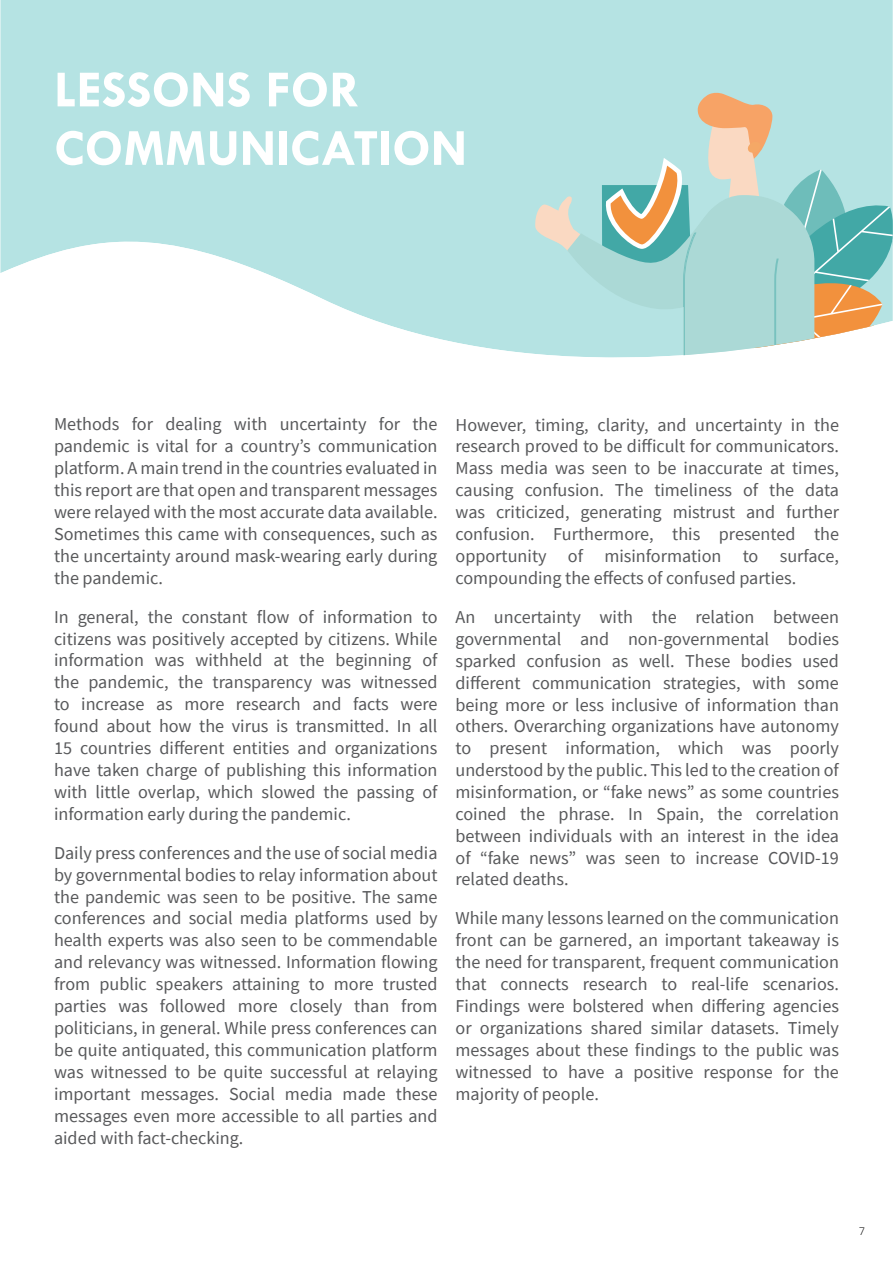
<style>
.page{position:relative;width:893px;height:1263px;background:#fff}
.page>*{position:absolute;margin:0;border:0;box-sizing:border-box;transform-origin:0 0}
.t1{font:700 52.5px/58.5px "Tw Cen";color:#fff}
.t2{font:18.15px/21.9px "Source Sans Pro";color:#58595b;text-align:justify}
.t3{font:300 10.5px "Roboto";color:#000}
</style>
<div class="page">
<svg style="left:0;top:0;width:893px;height:354px;fill:#b5e3e3"></svg>
<svg style="left:534px;top:92px;width:359px;height:266px;background:#b2d6ce"></svg>
<h1 class="t1" style="left:54px;top:59px;width:415px">LESSONS FOR<br>COMMUNICATION</h1>
<p class="t2" style="left:54px;top:413px;width:385px">Methods for dealing with uncertainty for the pandemic is vital for a country’s communication platform. A main trend in the countries evaluated in this report are that open and transparent messages were relayed with the most accurate data available.<br>Sometimes this came with consequences, such as the uncertainty around mask-wearing early during the pandemic.</p>
<p class="t2" style="left:54px;top:605px;width:385px">In general, the constant flow of information to citizens was positively accepted by citizens. While information was withheld at the beginning of the pandemic, the transparency was witnessed to increase as more research and facts were found about how the virus is transmitted. In all 15 countries different entities and organizations have taken charge of publishing this information with little overlap, which slowed the passing of information early during the pandemic.</p>
<p class="t2" style="left:54px;top:842px;width:385px">Daily press conferences and the use of social media by governmental bodies to relay information about the pandemic was seen to be positive. The same conferences and social media platforms used by health experts was also seen to be commendable and relevancy was witnessed. Information flowing from public speakers attaining to more trusted parties was followed more closely than from politicians, in general. While press conferences can be quite antiquated, this communication platform was witnessed to be quite successful at relaying important messages. Social media made these messages even more accessible to all parties and aided with fact-checking.</p>
<p class="t2" style="left:455px;top:413px;width:385px">However, timing, clarity, and uncertainty in the research proved to be difficult for communicators.<br>Mass media was seen to be inaccurate at times, causing confusion. The timeliness of the data was criticized, generating mistrust and further confusion. Furthermore, this presented the opportunity of misinformation to surface, compounding the effects of confused parties.</p>
<p class="t2" style="left:455px;top:606px;width:385px">An uncertainty with the relation between governmental and non-governmental bodies sparked confusion as well. These bodies used different communication strategies, with some being more or less inclusive of information than others. Overarching organizations have autonomy to present information, which was poorly understood by the public. This led to the creation of misinformation, or “fake news” as some countries coined the phrase. In Spain, the correlation between individuals with an interest in the idea of “fake news” was seen to increase COVID-19 related deaths.</p>
<p class="t2" style="left:455px;top:907px;width:385px">While many lessons learned on the communication front can be garnered, an important takeaway is the need for transparent, frequent communication that connects research to real-life scenarios.<br>Findings were bolstered when differing agencies or organizations shared similar datasets. Timely messages about these findings to the public was witnessed to have a positive response for the majority of people.</p>
<p class="t3" style="left:859px;top:1224px;width:7px">7</p>
</div>
